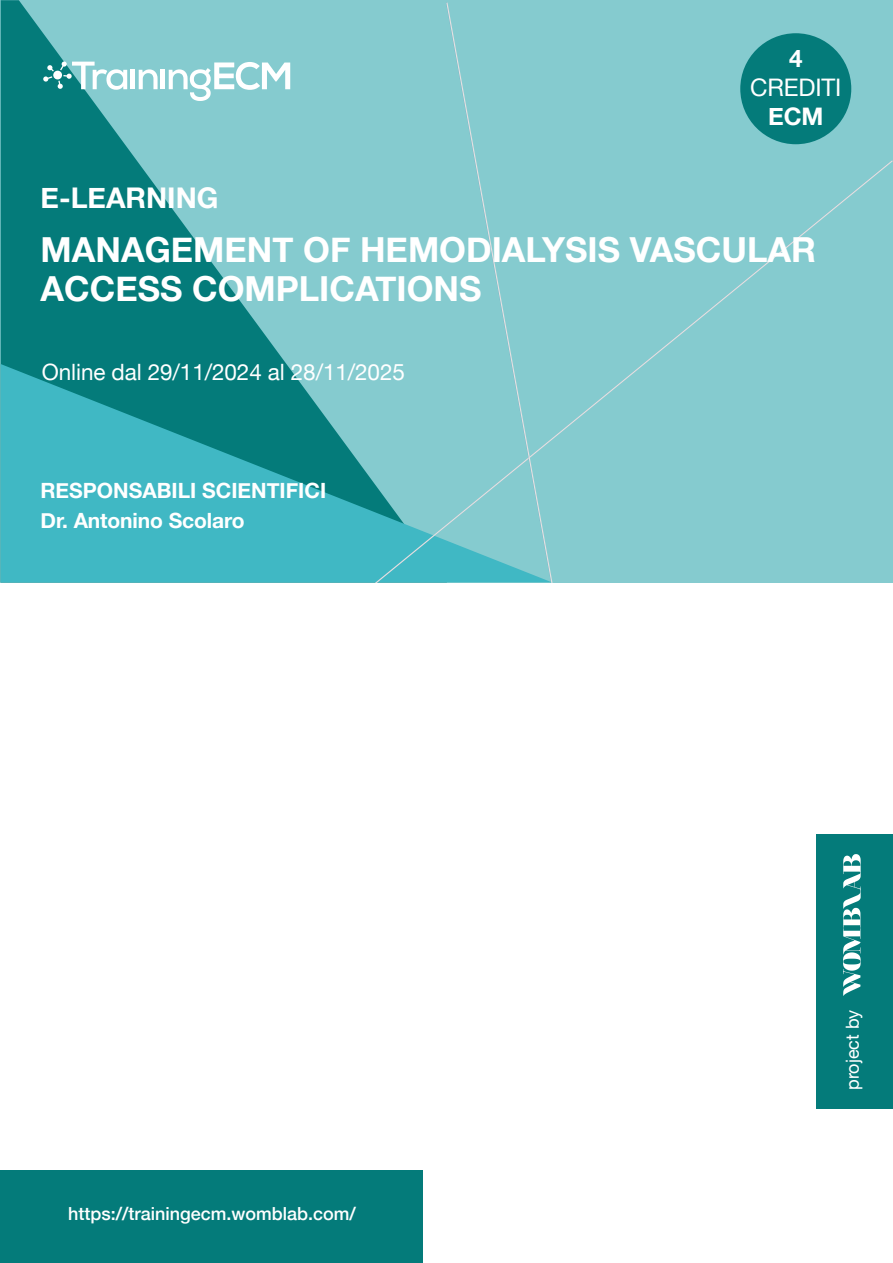
<style>
.page{position:relative;width:893px;height:1263px;background:#fff}
.page>*{position:absolute;margin:0;border:0;box-sizing:border-box;transform-origin:0 0}
.t1{font:700 34.5px/39px "Helvetica Neue";color:#fff}
.t2{font:700 28.5px "Helvetica Neue";color:#fff}
.t3{font:24.15px "Helvetica Neue";letter-spacing:-.005em;color:#fff}
.t4{font:700 24.15px "Helvetica Neue";color:#fff}
.t5{font:22.5px "Helvetica Neue";letter-spacing:-.005em;color:#fff}
.t6{font:700 21px "Helvetica Neue";color:#fff}
.t7{font:500 18px "Helvetica Neue";color:#fff}
.t8{font:18px "Helvetica Neue";color:#fff}
</style>
<div class="page">
<div style="left:1px;top:0;width:892px;height:582px;background:#85cbcf"></div>
<svg style="left:1px;top:0;width:290px;height:364px;fill:#047b7a"></svg>
<svg style="left:1px;top:364px;width:369px;height:218px;background:#33a8b0"></svg>
<svg style="left:370px;top:160px;width:523px;height:422px"></svg>
<svg style="left:445px;top:2px;width:109px;height:580px"></svg>
<div style="left:817px;top:834px;width:76px;height:275px;background:#047b7a"></div>
<svg style="left:43px;top:61px;width:84px;height:29px"></svg>
<hr style="left:131px;top:70px;width:4px;height:19px;background:#fff">
<svg style="left:139px;top:69px;width:19px;height:20px"></svg>
<hr style="left:161px;top:70px;width:4px;height:19px;background:#fff">
<svg style="left:169px;top:62px;width:121px;height:39px"></svg>
<div style="left:0;top:1170px;width:422px;height:93px;background:#047b7a"></div>
<div style="left:740px;top:33px;width:111px;height:111px;background:#047b7a;border-radius:50%"></div>
<svg style="left:843px;top:854px;width:18px;height:142px"></svg>
<p class="t2" style="left:41px;top:176px;width:179px">E-LEARNING</p>
<p class="t4" style="left:789px;top:39px;width:15px">4</p>
<p class="t3" style="left:750px;top:70px;width:93px">CREDITI</p>
<p class="t4" style="left:768px;top:97px;width:57px">ECM</p>
<p class="t1" style="left:41px;top:231px;width:777px">MANAGEMENT OF HEMODIALYSIS VASCULAR<br>ACCESS COMPLICATIONS</p>
<p class="t5" style="left:42px;top:356px;width:365px">Online dal 29/11/2024 al 28/11/2025</p>
<p class="t6" style="left:40px;top:474px;width:287px">RESPONSABILI SCIENTIFICI</p>
<p class="t6" style="left:41px;top:504px;width:206px">Dr. Antonino Scolaro</p>
<p class="t7" style="left:68px;top:1199px;width:289px">https://trainingecm.womblab.com/</p>
<p class="t8" style="left:839px;top:1090px;width:82px;rotate:-90deg">project by</p>
</div>
